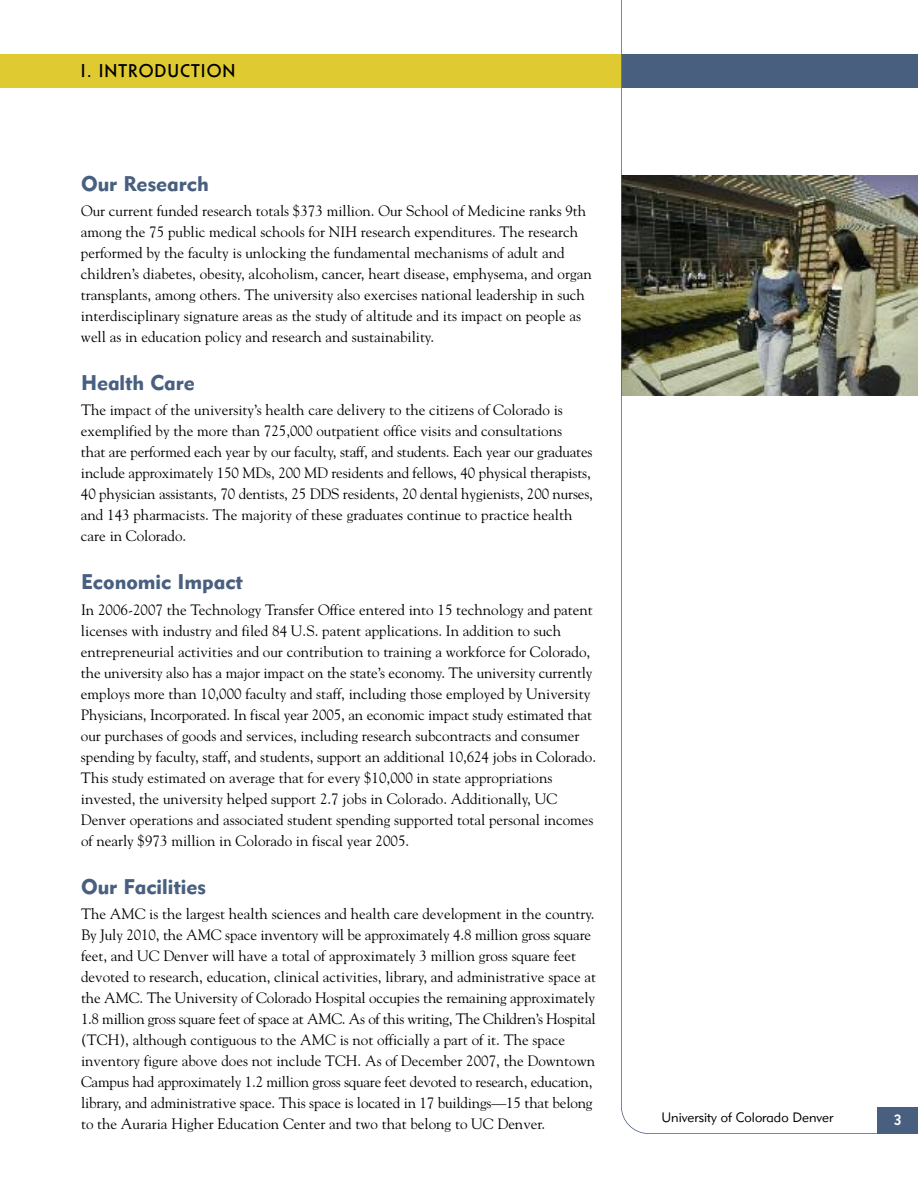
<style>
.page{position:relative;width:918px;height:1188px;background:#fff}
.page>*{position:absolute;margin:0;border:0;box-sizing:border-box;transform-origin:0 0}
.t1{font:21px "Geometric 415 BT Black A";color:#485f7f}
.t2{font:18px "Geometric 231 BT Bold C";letter-spacing:.055em;color:#000}
.t3{font:16.5px "Geometric 231 BT Bold C";color:#fff}
.t4{font:15px/21px "Goudy";color:#000}
.t5{font:13.5px "Geometric 415 BT Lite A";color:#000}
</style>
<div class="page">
<div style="left:0;top:54px;width:621px;height:34px;background:#dfcb31"></div>
<svg style="left:621px;top:0;width:297px;height:1134px"></svg>
<div style="left:878px;top:1107px;width:40px;height:27px;background:#485f7f"></div>
<p class="t2" style="left:81px;top:64px;width:156px">I. INTRODUCTION</p>
<h1 class="t1" style="left:81px;top:176px;width:129px">Our Research</h1>
<p class="t4" style="left:81px;top:200px;width:512px">Our current funded research totals $373 million. Our School of Medicine ranks 9th among the 75 public medical schools for NIH research expenditures. The research performed by the faculty is unlocking the fundamental mechanisms of adult and children’s diabetes, obesity, alcoholism, cancer, heart disease, emphysema, and organ transplants, among others. The university also exercises national leadership in such interdisciplinary signature areas as the study of altitude and its impact on people as well as in education policy and research and sustainability.</p>
<h1 class="t1" style="left:81px;top:375px;width:115px">Health Care</h1>
<p class="t4" style="left:81px;top:400px;width:513px">The impact of the university’s health care delivery to the citizens of Colorado is exemplified by the more than 725,000 outpatient office visits and consultations<br>that are performed each year by our faculty, staff, and students. Each year our graduates include approximately 150 MDs, 200 MD residents and fellows, 40 physical therapists, 40 physician assistants, 70 dentists, 25 DDS residents, 20 dental hygienists, 200 nurses, and 143 pharmacists. The majority of these graduates continue to practice health care in Colorado.</p>
<h1 class="t1" style="left:81px;top:574px;width:164px">Economic Impact</h1>
<p class="t4" style="left:81px;top:599px;width:517px">In 2006-2007 the Technology Transfer Office entered into 15 technology and patent licenses with industry and filed 84 U.S. patent applications. In addition to such entrepreneurial activities and our contribution to training a workforce for Colorado, the university also has a major impact on the state’s economy. The university currently employs more than 10,000 faculty and staff, including those employed by University Physicians, Incorporated. In fiscal year 2005, an economic impact study estimated that our purchases of goods and services, including research subcontracts and consumer spending by faculty, staff, and students, support an additional 10,624 jobs in Colorado.<br>This study estimated on average that for every $10,000 in state appropriations invested, the university helped support 2.7 jobs in Colorado. Additionally, UC Denver operations and associated student spending supported total personal incomes of nearly $973 million in Colorado in fiscal year 2005.</p>
<h1 class="t1" style="left:81px;top:879px;width:127px">Our Facilities</h1>
<p class="t4" style="left:81px;top:903px;width:517px">The AMC is the largest health sciences and health care development in the country.<br>By July 2010, the AMC space inventory will be approximately 4.8 million gross square feet, and UC Denver will have a total of approximately 3 million gross square feet devoted to research, education, clinical activities, library, and administrative space at the AMC. The University of Colorado Hospital occupies the remaining approximately 1.8 million gross square feet of space at AMC. As of this writing, The Children’s Hospital (TCH), although contiguous to the AMC is not officially a part of it. The space inventory figure above does not include TCH. As of December 2007, the Downtown Campus had approximately 1.2 million gross square feet devoted to research, education, library, and administrative space. This space is located in 17 buildings—15 that belong to the Auraria Higher Education Center and two that belong to UC Denver.</p>
<p class="t5" style="left:661px;top:1112px;width:173px">University of Colorado Denver</p>
<p class="t3" style="left:893px;top:1113px;width:11px">3</p>
<p class="t3" style="left:893px;top:1113px;width:11px">5</p>
</div>
